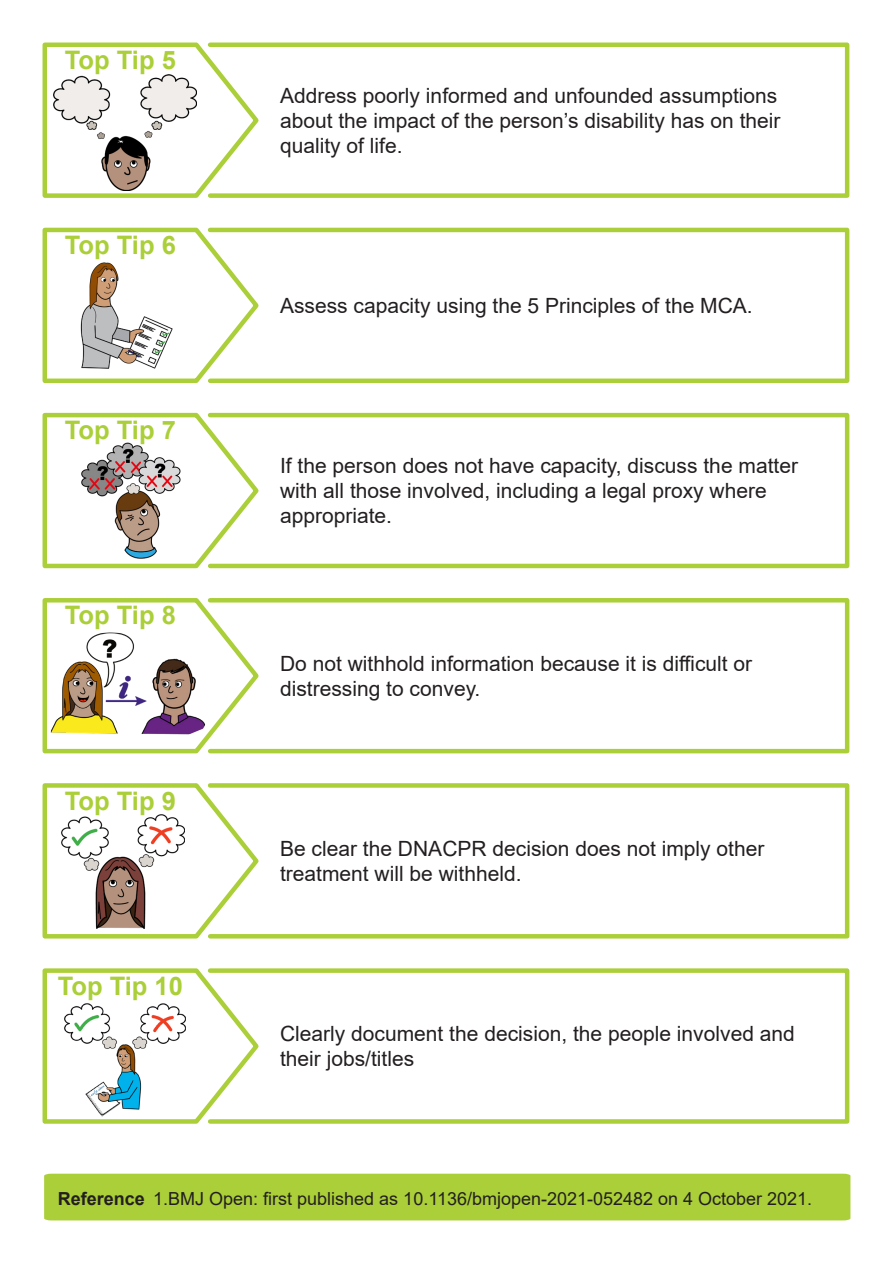
<style>
.page{position:relative;width:893px;height:1263px;background:#fff}
.page>*{position:absolute;margin:0;border:0;box-sizing:border-box;transform-origin:0 0}
.t1{font:700 25.5px "Arial";color:#abcf38}
.t2{font:21px/25.2px "Arial";color:#231f20}
.t3{font:18px "Arial";color:#231f20}
.s1{font-weight:700}
</style>
<div class="page">
<svg style="left:42px;top:42px;width:220px;height:156px"></svg>
<div style="left:208px;top:43px;width:641px;height:155px;border:4px solid #abcf38"></div>
<svg style="left:42px;top:227px;width:220px;height:156px"></svg>
<div style="left:208px;top:228px;width:641px;height:155px;border:4px solid #abcf38"></div>
<svg style="left:42px;top:412px;width:220px;height:157px"></svg>
<div style="left:208px;top:413px;width:641px;height:155px;border:4px solid #abcf38"></div>
<svg style="left:42px;top:598px;width:220px;height:156px"></svg>
<div style="left:208px;top:598px;width:641px;height:155px;border:4px solid #abcf38"></div>
<svg style="left:42px;top:783px;width:220px;height:156px"></svg>
<div style="left:208px;top:783px;width:641px;height:155px;border:4px solid #abcf38"></div>
<svg style="left:42px;top:968px;width:217px;height:156px"></svg>
<div style="left:208px;top:968px;width:641px;height:156px;border:4px solid #abcf38"></div>
<div style="left:44px;top:1174px;width:806px;height:46px;background:#abcf38"></div>
<img style="left:79px;top:261px;width:94px;height:110px">
<img style="left:53px;top:75px;width:144px;height:116px">
<img style="left:80px;top:441px;width:102px;height:119px">
<img style="left:51px;top:632px;width:157px;height:102px">
<img style="left:61px;top:814px;width:124px;height:114px">
<img style="left:64px;top:1001px;width:121px;height:116px">
<p class="t1" style="left:65px;top:42px;width:112px">Top Tip 5</p>
<p class="t1" style="left:65px;top:227px;width:112px">Top Tip 6</p>
<p class="t1" style="left:65px;top:412px;width:112px">Top Tip 7</p>
<p class="t1" style="left:65px;top:597px;width:112px">Top Tip 8</p>
<p class="t1" style="left:65px;top:783px;width:112px">Top Tip 9</p>
<p class="t1" style="left:58px;top:968px;width:127px">Top Tip 10</p>
<p class="t2" style="left:280px;top:83px;width:502px">Address poorly informed and unfounded assumptions about the impact of the person’s disability has on their quality of life.</p>
<p class="t2" style="left:280px;top:293px;width:474px">Assess capacity using the 5 Principles of the MCA.</p>
<p class="t2" style="left:280px;top:453px;width:519px">If the person does not have capacity, discuss the matter with all those involved, including a legal proxy where</p>
<p class="t2" style="left:280px;top:503px;width:114px">appropriate.</p>
<p class="t2" style="left:280px;top:651px;width:474px">Do not withhold information because it is difficult or</p>
<p class="t2" style="left:280px;top:676px;width:202px">distressing to convey.</p>
<p class="t2" style="left:280px;top:836px;width:486px">Be clear the DNACPR decision does not imply other</p>
<p class="t2" style="left:280px;top:861px;width:243px">treatment will be withheld.</p>
<p class="t2" style="left:280px;top:1021px;width:516px">Clearly document the decision, the people involved and their jobs/titles</p>
<p class="t3" style="left:58px;top:1186px;width:756px"><span class="s1">Reference</span> 1.BMJ Open: first published as 10.1136/bmjopen-2021-052482 on 4 October 2021.</p>
</div>
